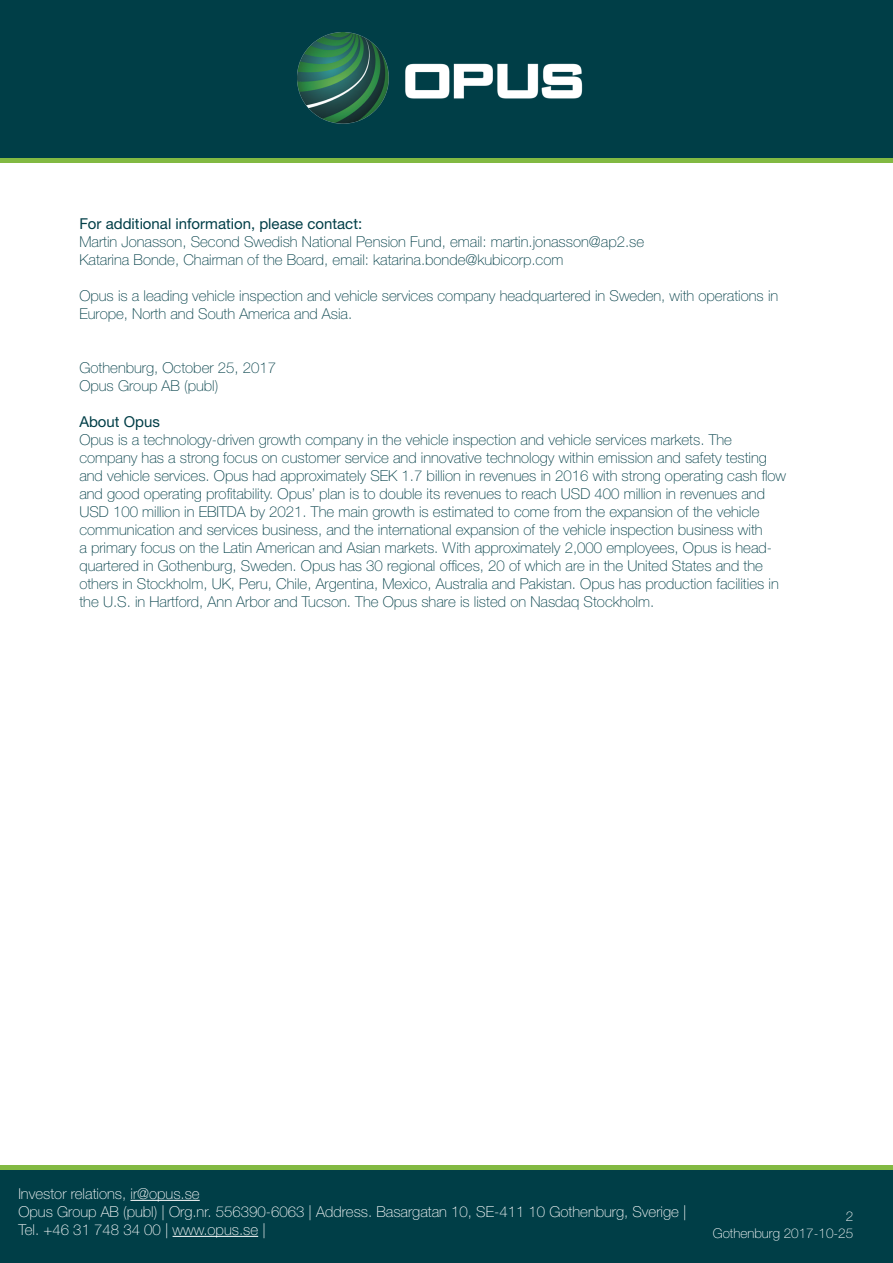
<style>
.page{position:relative;width:893px;height:1263px;background:#fff}
.page>*{position:absolute;margin:0;border:0;box-sizing:border-box;transform-origin:0 0}
.t1{font:100 15px/18px "Helvetica Neue LT Std";color:#003e47}
.t2{font:100 15px/18px "Helvetica Neue LT Std";color:#fff}
.t3{font:15px "Helvetica Neue LT Std";color:#003e47}
.t4{font:100 13.5px/16.2px "Helvetica Neue LT Std";color:#fff;text-align:right}
</style>
<div class="page">
<div style="left:0;top:1165px;width:893px;height:98px;background:#003e47"></div>
<hr style="left:130px;top:1200px;width:70px;height:1px;background:#fff">
<hr style="left:173px;top:1236px;width:85px;height:1px;background:#fff">
<hr style="left:0;top:1165px;width:893px;height:4px;background:#82b942">
<hr style="left:0;top:158px;width:893px;height:4px;background:#82b942">
<div style="left:0;top:0;width:893px;height:158px;background:#003e47"></div>
<img style="left:298px;top:32px;width:285px;height:92px">
<p class="t3" style="left:79px;top:215px;width:284px">For additional information, please contact:</p>
<p class="t1" style="left:79px;top:233px;width:566px">Martin Jonasson, Second Swedish National Pension Fund, email: martin.jonasson@ap2.se</p>
<p class="t1" style="left:79px;top:251px;width:486px">Katarina Bonde, Chairman of the Board, email: katarina.bonde@kubicorp.com</p>
<p class="t1" style="left:79px;top:287px;width:700px">Opus is a leading vehicle inspection and vehicle services company headquartered in Sweden, with operations in</p>
<p class="t1" style="left:79px;top:305px;width:274px">Europe, North and South America and Asia.</p>
<p class="t1" style="left:79px;top:359px;width:198px">Gothenburg, October 25, 2017</p>
<p class="t1" style="left:79px;top:377px;width:140px">Opus Group AB (publ)</p>
<p class="t3" style="left:79px;top:413px;width:82px">About Opus</p>
<p class="t1" style="left:79px;top:431px;width:654px">Opus is a technology-driven growth company in the vehicle inspection and vehicle services markets. The</p>
<p class="t1" style="left:79px;top:449px;width:708px">company has a strong focus on customer service and innovative technology within emission and safety testing and vehicle services. Opus had approximately SEK 1.7 billion in revenues in 2016 with strong operating cash flow and good operating profitability. Opus’ plan is to double its revenues to reach USD 400 million in revenues and USD 100 million in EBITDA by 2021. The main growth is estimated to come from the expansion of the vehicle communication and services business, and the international expansion of the vehicle inspection business with<br>a primary focus on the Latin American and Asian markets. With approximately 2,000 employees, Opus is head&shy;quartered in Gothenburg, Sweden. Opus has 30 regional offices, 20 of which are in the United States and the others in Stockholm, UK, Peru, Chile, Argentina, Mexico, Australia and Pakistan. Opus has production facilities in the U.S. in Hartford, Ann Arbor and Tucson. The Opus share is listed on Nasdaq Stockholm.</p>
<p class="t2" style="left:18px;top:1184px;width:669px">Investor relations, ir@opus.se<br>Opus Group AB (publ) | Org.nr. 556390-6063 | Address. Basargatan 10, SE-411 10 Gothenburg, Sverige |<br>Tel. +46 31 748 34 00 | www.opus.se |</p>
<p class="t4" style="left:713px;top:1208px;width:142px">2<br>Gothenburg 2017-10-25</p>
</div>
